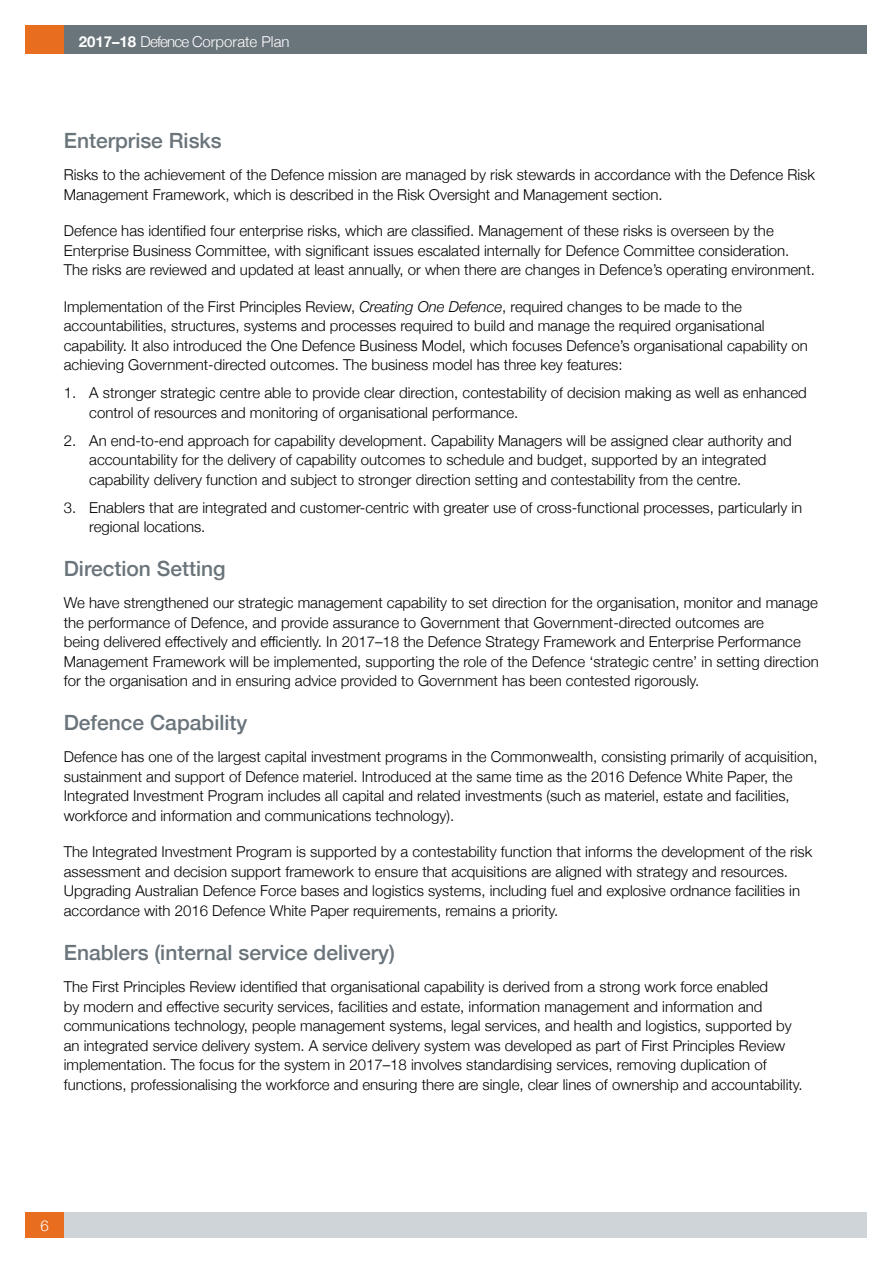
<style>
.page{position:relative;width:893px;height:1263px;background:#fff}
.page>*{position:absolute;margin:0;border:0;box-sizing:border-box;transform-origin:0 0}
.Heading_2{font:500 21px "Helvetica Neue";color:#6a747b}
.Text{font:300 15px/19.5px "Helvetica Neue";color:#000}
.t1{font:300 15px "Helvetica Neue";color:#fff}
.s1{font-weight:700}
.s2{font-style:italic}
</style>
<div class="page">
<div style="left:26px;top:26px;width:841px;height:28px;background:#6a747b"></div>
<div style="left:26px;top:26px;width:38px;height:28px;background:#e86d1f"></div>
<div style="left:26px;top:1212px;width:841px;height:25px;background:#cfd4d8"></div>
<div style="left:26px;top:1212px;width:38px;height:25px;background:#e86d1f"></div>
<p class="t1" style="left:79px;top:30px;width:212px"><span class="s1">2017–18</span> Defence Corporate Plan</p>
<h2 class="Heading_2" style="left:64px;top:124px;width:159px">Enterprise Risks</h2>
<p class="Text" style="left:64px;top:164px;width:753px">Risks to the achievement of the Defence mission are managed by risk stewards in accordance with the Defence Risk<br>Management Framework, which is described in the Risk Oversight and Management section.</p>
<p class="Text" style="left:64px;top:220px;width:753px">Defence has identified four enterprise risks, which are classified. Management of these risks is overseen by the<br>Enterprise Business Committee, with significant issues escalated internally for Defence Committee consideration.<br>The risks are reviewed and updated at least annually, or when there are changes in Defence’s operating environment.</p>
<p class="Text" style="left:64px;top:296px;width:746px">Implementation of the First Principles Review, <span class="s2">Creating One Defence</span>, required changes to be made to the accountabilities, structures, systems and processes required to build and manage the required organisational capability. It also introduced the One Defence Business Model, which focuses Defence’s organisational capability on achieving Government‑directed outcomes. The business model has three key features:</p>
<p class="Text" style="left:89px;top:382px;width:719px;text-indent:-26px">1. A stronger strategic centre able to provide clear direction, contestability of decision making as well as enhanced control of resources and monitoring of organisational performance.</p>
<p class="Text" style="left:89px;top:430px;width:704px;text-indent:-26px">2. An end‑to‑end approach for capability development. Capability Managers will be assigned clear authority and accountability for the delivery of capability outcomes to schedule and budget, supported by an integrated capability delivery function and subject to stronger direction setting and contestability from the centre.</p>
<p class="Text" style="left:89px;top:497px;width:714px;text-indent:-26px">3. Enablers that are integrated and customer‑centric with greater use of cross‑functional processes, particularly in regional locations.</p>
<h2 class="Heading_2" style="left:64px;top:552px;width:163px">Direction Setting</h2>
<p class="Text" style="left:64px;top:592px;width:757px">We have strengthened our strategic management capability to set direction for the organisation, monitor and manage the performance of Defence, and provide assurance to Government that Government-directed outcomes are<br>being delivered effectively and efficiently. In 2017–18 the Defence Strategy Framework and Enterprise Performance Management Framework will be implemented, supporting the role of the Defence ‘strategic centre’ in setting direction for the organisation and in ensuring advice provided to Government has been contested rigorously.</p>
<h2 class="Heading_2" style="left:64px;top:706px;width:185px">Defence Capability</h2>
<p class="Text" style="left:64px;top:746px;width:755px">Defence has one of the largest capital investment programs in the Commonwealth, consisting primarily of acquisition, sustainment and support of Defence materiel. Introduced at the same time as the 2016 Defence White Paper, the Integrated Investment Program includes all capital and related investments (such as materiel, estate and facilities, workforce and information and communications technology).</p>
<p class="Text" style="left:64px;top:841px;width:750px">The Integrated Investment Program is supported by a contestability function that informs the development of the risk assessment and decision support framework to ensure that acquisitions are aligned with strategy and resources.<br>Upgrading Australian Defence Force bases and logistics systems, including fuel and explosive ordnance facilities in accordance with 2016 Defence White Paper requirements, remains a priority.</p>
<h2 class="Heading_2" style="left:64px;top:935px;width:333px">Enablers (internal service delivery)</h2>
<p class="Text" style="left:64px;top:976px;width:740px">The First Principles Review identified that organisational capability is derived from a strong work force enabled<br>by modern and effective security services, facilities and estate, information management and information and communications technology, people management systems, legal services, and health and logistics, supported by an integrated service delivery system. A service delivery system was developed as part of First Principles Review implementation. The focus for the system in 2017–18 involves standardising services, removing duplication of functions, professionalising the workforce and ensuring there are single, clear lines of ownership and accountability.</p>
<p class="t1" style="left:40px;top:1213px;width:10px">6</p>
</div>
